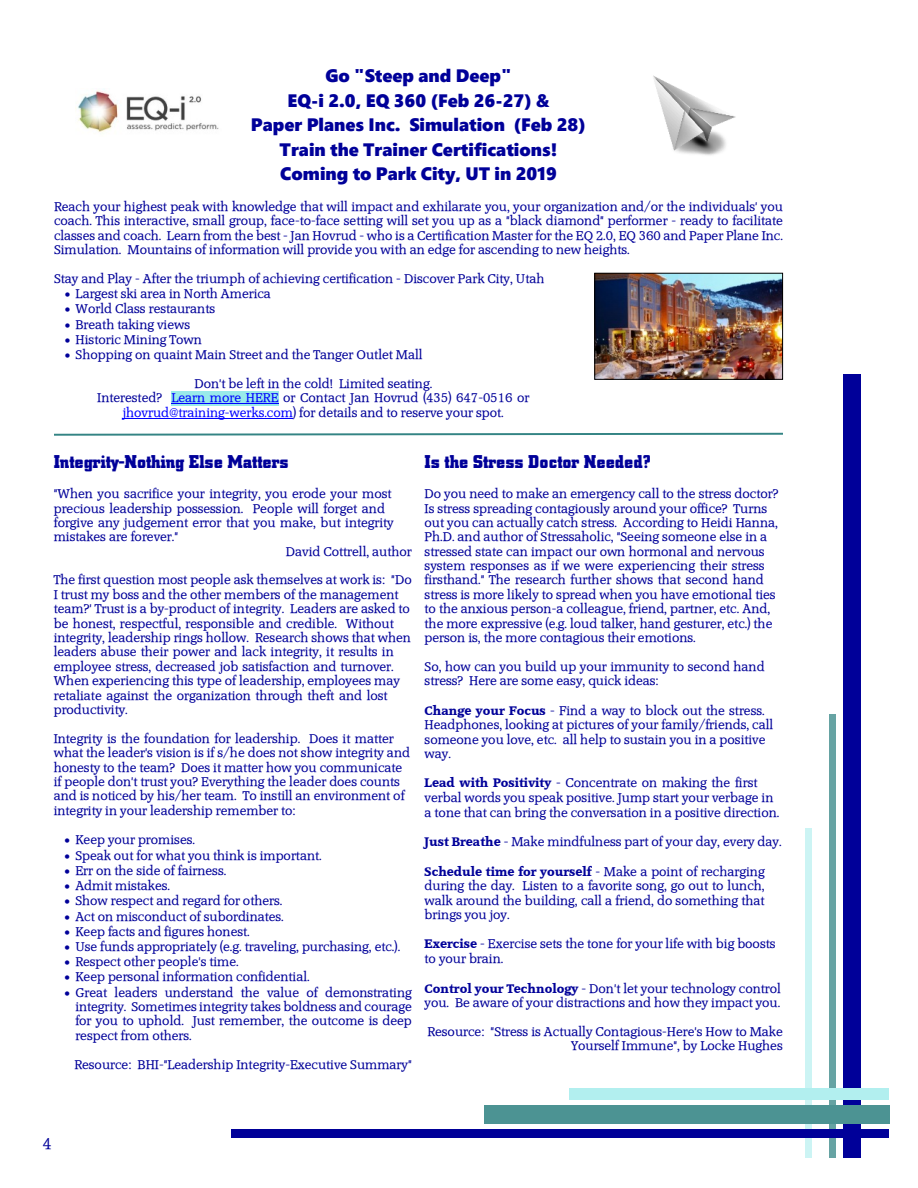
<style>
.page{position:relative;width:918px;height:1188px;background:#fff}
.page>*{position:absolute;margin:0;border:0;box-sizing:border-box;transform-origin:0 0}
.t1{font:18px/24.6px "Segoe UI Black";color:#009;text-align:center}
.t2{font:18px "Commerce SF Bold";color:#009}
.t3{font:15px "Accord SF";color:#009}
.t4{font:12px/14.4px "Accord SF";color:#009}
.t5{font:12px "Accord SF Bold";color:#009}
.s1{color:#00f}
.s2{font-family:"Accord SF Bold"}
.s3{font-family:"Accord SF"}
</style>
<div class="page">
<div style="left:844px;top:374px;width:17px;height:784px;background:#009"></div>
<div style="left:805px;top:828px;width:7px;height:330px;background:#ccf4f4"></div>
<div style="left:830px;top:714px;width:6px;height:444px;background:#66a3a3"></div>
<div style="left:570px;top:1088px;width:319px;height:12px;background:#b2efef"></div>
<div style="left:232px;top:1129px;width:657px;height:8px;background:#009"></div>
<div style="left:484px;top:1106px;width:405px;height:18px;background:#4c9393"></div>
<div style="left:171px;top:391px;width:108px;height:14px;background:#99eaea"></div>
<hr style="left:171px;top:403px;width:108px;height:1px;background:#00f">
<hr style="left:123px;top:418px;width:170px;height:1px;background:#00f">
<svg style="left:54px;top:432px;width:729px;height:4px"></svg>
<img style="left:596px;top:275px;width:185px;height:103px">
<div style="left:594px;top:273px;width:189px;height:107px;border:1px solid #000"></div>
<img style="left:75px;top:90px;width:144px;height:42px">
<img style="left:653px;top:75px;width:83px;height:80px">
<h1 class="t1" style="left:251px;top:65px;width:337px">Go "Steep and Deep"<br>EQ-i 2.0, EQ 360 (Feb 26-27) &amp;<br>Paper Planes Inc. Simulation (Feb 28)<br>Train the Trainer Certifications!<br>Coming to Park City, UT in 2019</h1>
<p class="t4" style="left:54px;top:200px;width:730px;text-align:justify">Reach your highest peak with knowledge that will impact and exhilarate you, your organization and/or the individuals' you coach. This interactive, small group, face-to-face setting will set you up as a "black diamond" performer - ready to facilitate classes and coach. Learn from the best - Jan Hovrud - who is a Certification Master for the EQ 2.0, EQ 360 and Paper Plane Inc.<br>Simulation. Mountains of information will provide you with an edge for ascending to new heights.</p>
<p class="t4" style="left:76px;top:271px;width:470px;line-height:15.3px;text-indent:-22px">Stay and Play - After the triumph of achieving certification - Discover Park City, Utah Largest ski area in North America<br>World Class restaurants<br>Breath taking views<br>Historic Mining Town<br>Shopping on quaint Main Street and the Tanger Outlet Mall</p>
<p class="t4" style="left:97px;top:377px;width:434px;text-align:center">Don't be left in the cold! Limited seating.<br>Interested? <span class="s1">Learn more HERE</span> or Contact Jan Hovrud (435) 647-0516 or <span class="s1">jhovrud@training-werks.com</span>) for details and to reserve your spot.</p>
<h1 class="t2" style="left:54px;top:455px;width:237px">Integrity-Nothing Else Matters</h1>
<p class="t4" style="left:54px;top:487px;width:339px">"When you sacrifice your integrity, you erode your most</p>
<p class="t4" style="left:54px;top:501px;width:333px">precious leadership possession. People will forget and</p>
<p class="t4" style="left:54px;top:516px;width:342px">forgive any judgement error that you make, but integrity</p>
<p class="t4" style="left:54px;top:530px;width:126px">mistakes are forever."</p>
<p class="t4" style="left:286px;top:544px;width:127px">David Cottrell, author</p>
<p class="t4" style="left:54px;top:573px;width:360px">The first question most people ask themselves at work is: "Do I trust my boss and the other members of the management team?' Trust is a by-product of integrity. Leaders are asked to be honest, respectful, responsible and credible. Without integrity, leadership rings hollow. Research shows that when leaders abuse their power and lack integrity, it results in employee stress, decreased job satisfaction and turnover.<br>When experiencing this type of leadership, employees may retaliate against the organization through theft and lost productivity.</p>
<p class="t4" style="left:54px;top:732px;width:358px">Integrity is the foundation for leadership. Does it matter what the leader's vision is if s/he does not show integrity and honesty to the team? Does it matter how you communicate if people don't trust you? Everything the leader does counts and is noticed by his/her team. To instill an environment of integrity in your leadership remember to:</p>
<p class="t4" style="left:75px;top:833px;width:338px;line-height:15px">Keep your promises.<br>Speak out for what you think is important.<br>Err on the side of fairness.<br>Admit mistakes.<br>Show respect and regard for others.<br>Act on misconduct of subordinates.<br>Keep facts and figures honest.<br>Use funds appropriately (e.g. traveling, purchasing, etc.).<br>Respect other people's time.<br>Keep personal information confidential.<br>Great leaders understand the value of demonstrating integrity. Sometimes integrity takes boldness and courage for you to uphold. Just remember, the outcome is deep respect from others.</p>
<p class="t4" style="left:74px;top:1057px;width:339px">Resource: BHI-"Leadership Integrity-Executive Summary"</p>
<h1 class="t2" style="left:425px;top:455px;width:228px">Is the Stress Doctor Needed?</h1>
<p class="t4" style="left:425px;top:487px;width:355px">Do you need to make an emergency call to the stress doctor?<br>Is stress spreading contagiously around your office? Turns out you can actually catch stress. According to Heidi Hanna, Ph.D. and author of Stressaholic, "Seeing someone else in a stressed state can impact our own hormonal and nervous system responses as if we were experiencing their stress firsthand." The research further shows that second hand stress is more likely to spread when you have emotional ties to the anxious person-a colleague, friend, partner, etc. And, the more expressive (e.g. loud talker, hand gesturer, etc.) the person is, the more contagious their emotions.</p>
<p class="t4" style="left:425px;top:660px;width:342px">So, how can you build up your immunity to second hand stress? Here are some easy, quick ideas:</p>
<p class="t4" style="left:425px;top:703px;width:350px"><span class="s2">Change your Focus</span> - Find a way to block out the stress.<br>Headphones, looking at pictures of your family/friends, call someone you love, etc. all help to sustain you in a positive way.</p>
<p class="t4" style="left:425px;top:776px;width:356px"><span class="s2">Lead with Positivity</span> - Concentrate on making the first verbal words you speak positive. Jump start your verbage in a tone that can bring the conversation in a positive direction.</p>
<p class="t4" style="left:425px;top:835px;width:358px"><span class="s2">Just Breathe</span> - Make mindfulness part of your day, every day.</p>
<p class="t5" style="left:425px;top:865px;width:342px">Schedule time for yourself <span class="s3">- Make a point of recharging</span></p>
<p class="t4" style="left:425px;top:879px;width:342px;text-align:justify">during the day. Listen to a favorite song, go out to lunch, walk around the building, call a friend, do something that brings you joy.</p>
<p class="t4" style="left:425px;top:937px;width:352px;line-height:14.9px"><span class="s2">Exercise</span> - Exercise sets the tone for your life with big boosts to your brain.</p>
<p class="t4" style="left:425px;top:981px;width:358px;line-height:14.9px"><span class="s2">Control your Technology</span> - Don't let your technology control you. Be aware of your distractions and how they impact you.</p>
<p class="t4" style="left:427px;top:1025px;width:357px;text-align:right">Resource: "Stress is Actually Contagious-Here's How to Make<br>Yourself Immune", by Locke Hughes</p>
<p class="t3" style="left:43px;top:1135px;width:11px">4</p>
</div>
